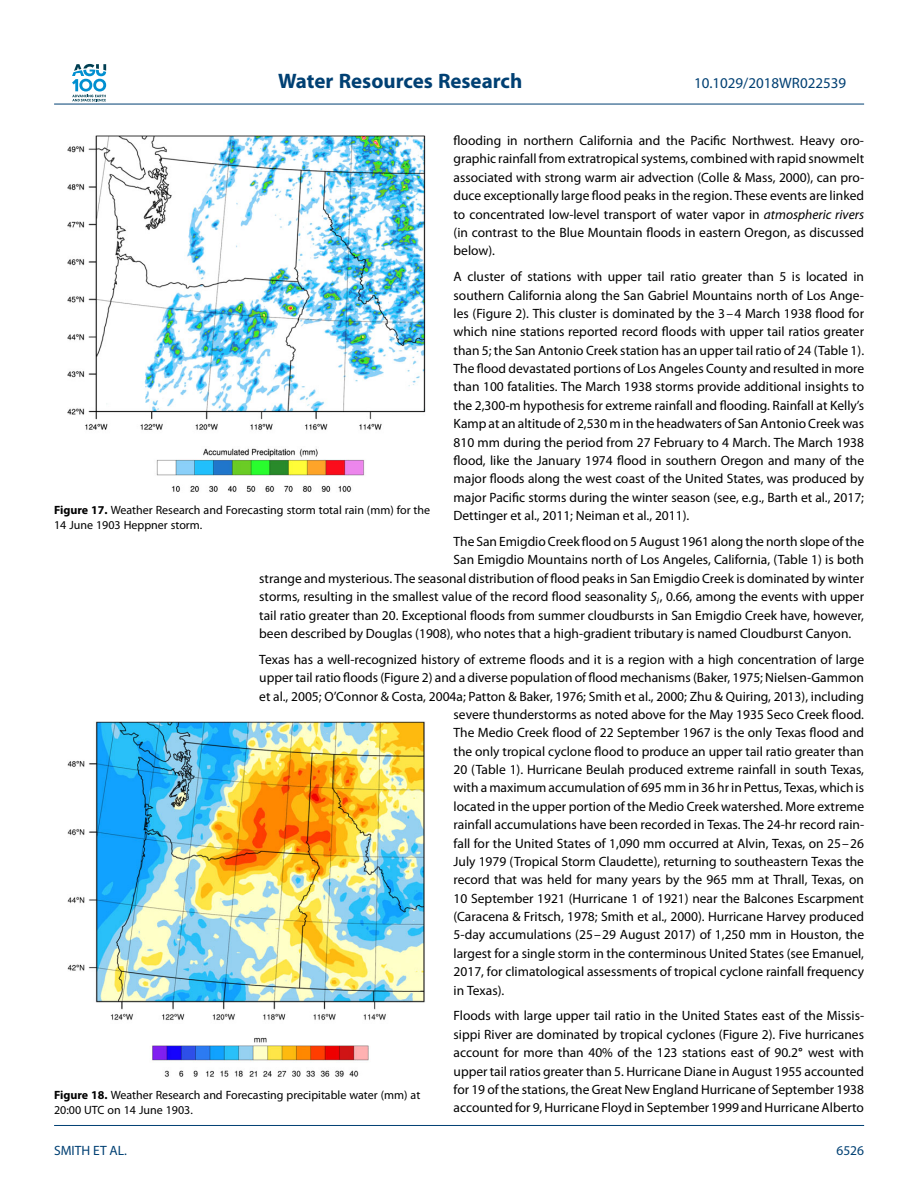
<style>
.page{position:relative;width:918px;height:1188px;background:#fff}
.page>*{position:absolute;margin:0;border:0;box-sizing:border-box;transform-origin:0 0}
.t1{font:700 21px "Myriad Pro";color:#004073}
.t2{font:15px "Myriad Pro";color:#004073}
.t3{font:13.5px/18.5px "Myriad Pro";color:#000;text-align:justify}
.t4{font:13.5px "Myriad Pro";color:#004073}
.t5{font:12px/15px "Myriad Pro";color:#000}
.s1{font-style:italic}
.s2{font-weight:700}
</style>
<div class="page">
<svg style="left:72px;top:64px;width:34px;height:37px"></svg>
<hr style="left:54px;top:104px;width:810px;height:1px;background:#004073">
<img style="left:68px;top:135px;width:357px;height:357px">
<img style="left:68px;top:722px;width:357px;height:355px">
<hr style="left:54px;top:1125px;width:810px;height:1px;background:#004073">
<h1 class="t1" style="left:278px;top:73px;width:246px">Water Resources Research</h1>
<p class="t2" style="left:694px;top:77px;width:154px">10.1029/2018WR022539</p>
<p class="t3" style="left:454px;top:132px;width:412px">flooding in northern California and the Pacific Northwest. Heavy oro&shy;graphic rainfall from extratropical systems, combined with rapid snowmelt associated with strong warm air advection (Colle &amp; Mass, 2000), can pro&shy;duce exceptionally large flood peaks in the region. These events are linked to concentrated low-level transport of water vapor in <span class="s1">atmospheric rivers </span>(in contrast to the Blue Mountain floods in eastern Oregon, as discussed below).</p>
<p class="t3" style="left:454px;top:268px;width:412px">A cluster of stations with upper tail ratio greater than 5 is located in southern California along the San Gabriel Mountains north of Los Ange&shy;les (Figure 2). This cluster is dominated by the 3–4 March 1938 flood for which nine stations reported record floods with upper tail ratios greater than 5; the San Antonio Creek station has an upper tail ratio of 24 (Table 1).<br>The flood devastated portions of Los Angeles County and resulted in more than 100 fatalities. The March 1938 storms provide additional insights to the 2,300-m hypothesis for extreme rainfall and flooding. Rainfall at Kelly’s Kamp at an altitude of 2,530 m in the headwaters of San Antonio Creek was 810 mm during the period from 27 February to 4 March. The March 1938 flood, like the January 1974 flood in southern Oregon and many of the major floods along the west coast of the United States, was produced by major Pacific storms during the winter season (see, e.g., Barth et al., 2017; Dettinger et al., 2011; Neiman et al., 2011).</p>
<p class="t3" style="left:454px;top:533px;width:412px">The San Emigdio Creek flood on 5 August 1961 along the north slope of the</p>
<p class="t3" style="left:454px;top:552px;width:412px">San Emigdio Mountains north of Los Angeles, California, (Table 1) is both</p>
<p class="t3" style="left:259px;top:570px;width:606px">strange and mysterious. The seasonal distribution of flood peaks in San Emigdio Creek is dominated by winter</p>
<p class="t3" style="left:259px;top:588px;width:606px">storms, resulting in the smallest value of the record flood seasonality <span class="s1">S</span><sub>i</sub>, 0.66, among the events with upper</p>
<p class="t3" style="left:259px;top:607px;width:606px">tail ratio greater than 20. Exceptional floods from summer cloudbursts in San Emigdio Creek have, however,</p>
<p class="t3" style="left:259px;top:625px;width:594px">been described by Douglas (1908), who notes that a high-gradient tributary is named Cloudburst Canyon.</p>
<p class="t3" style="left:259px;top:651px;width:606px">Texas has a well-recognized history of extreme floods and it is a region with a high concentration of large upper tail ratio floods (Figure 2) and a diverse population of flood mechanisms (Baker, 1975; Nielsen-Gammon et al., 2005; O’Connor &amp; Costa, 2004a; Patton &amp; Baker, 1976; Smith et al., 2000; Zhu &amp; Quiring, 2013), including</p>
<p class="t5" style="left:54px;top:504px;width:378px"><span class="s2">Figure 17.</span> Weather Research and Forecasting storm total rain (mm) for the<br>14 June 1903 Heppner storm.</p>
<p class="t5" style="left:54px;top:1088px;width:368px"><span class="s2">Figure 18.</span> Weather Research and Forecasting precipitable water (mm) at<br>20:00 UTC on 14 June 1903.</p>
<p class="t3" style="left:454px;top:706px;width:412px">severe thunderstorms as noted above for the May 1935 Seco Creek flood.<br>The Medio Creek flood of 22 September 1967 is the only Texas flood and the only tropical cyclone flood to produce an upper tail ratio greater than 20 (Table 1). Hurricane Beulah produced extreme rainfall in south Texas, with a maximum accumulation of 695 mm in 36 hr in Pettus, Texas, which is located in the upper portion of the Medio Creek watershed. More extreme rainfall accumulations have been recorded in Texas. The 24-hr record rain&shy;fall for the United States of 1,090 mm occurred at Alvin, Texas, on 25–26<br>July 1979 (Tropical Storm Claudette), returning to southeastern Texas the record that was held for many years by the 965 mm at Thrall, Texas, on 10 September 1921 (Hurricane 1 of 1921) near the Balcones Escarpment (Caracena &amp; Fritsch, 1978; Smith et al., 2000). Hurricane Harvey produced 5-day accumulations (25–29 August 2017) of 1,250 mm in Houston, the largest for a single storm in the conterminous United States (see Emanuel, 2017, for climatological assessments of tropical cyclone rainfall frequency in Texas).</p>
<p class="t3" style="left:454px;top:1008px;width:412px">Floods with large upper tail ratio in the United States east of the Missis&shy;sippi River are dominated by tropical cyclones (Figure 2). Five hurricanes account for more than 40% of the 123 stations east of 90.2<sup>∘</sup> west with upper tail ratios greater than 5. Hurricane Diane in August 1955 accounted for 19 of the stations, the Great New England Hurricane of September 1938 accounted for 9, Hurricane Floyd in September 1999 and Hurricane Alberto</p>
<p class="t4" style="left:54px;top:1145px;width:74px">SMITH ET AL.</p>
<p class="t4" style="left:836px;top:1145px;width:29px">6526</p>
</div>
